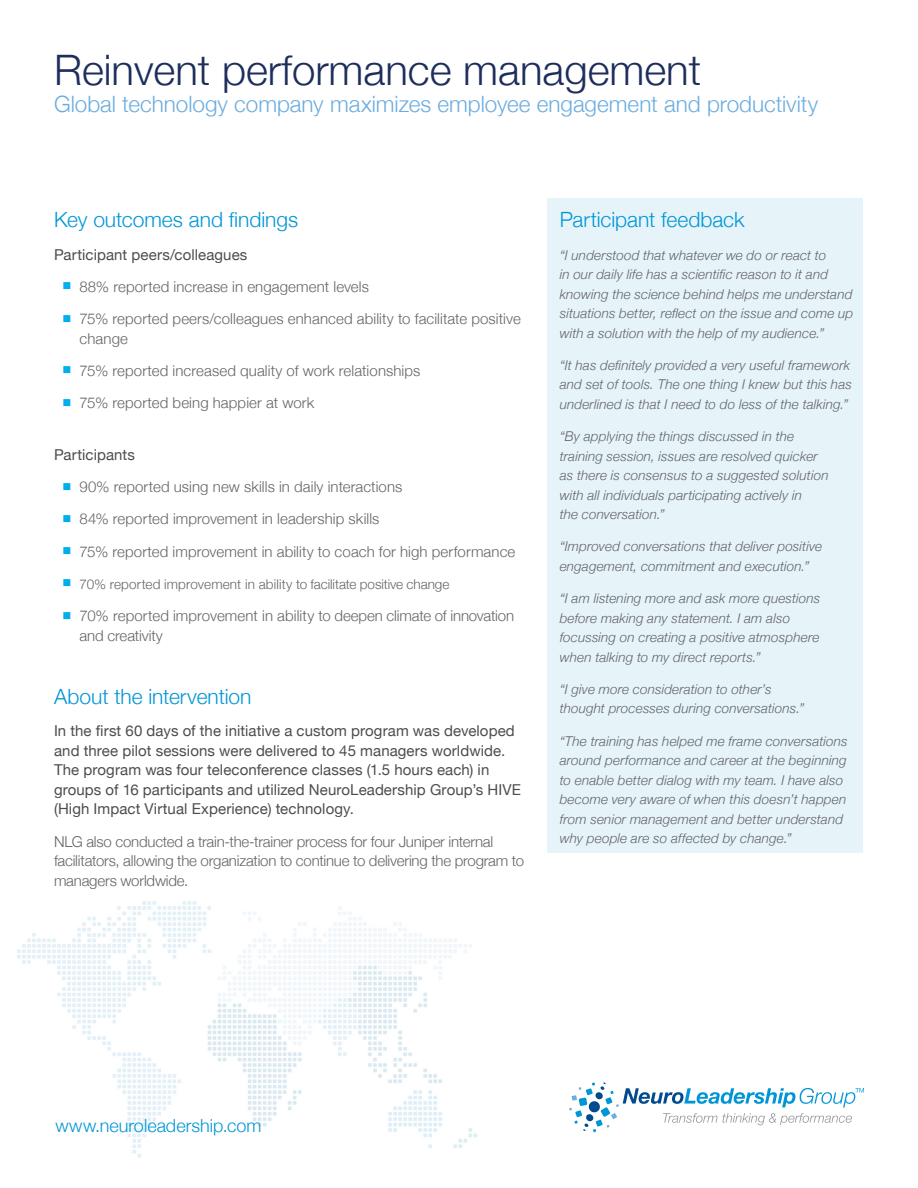
<style>
.page{position:relative;width:918px;height:1188px;background:#fff}
.page>*{position:absolute;margin:0;border:0;box-sizing:border-box;transform-origin:0 0}
.t1{font:300 42px "Helvetica Neue";color:#1d2e5c}
.t2{font:300 22.5px "Helvetica Neue";color:#6caddf}
.t3{font:300 21px "Helvetica Neue";color:#0096d6}
.t4{font:300 18px "Helvetica Neue";color:#0096d6}
.t5{font:300 15px/19.5px "Helvetica Neue";letter-spacing:.005em;color:#636466}
.t6{font:15px/19.5px "Helvetica Neue";letter-spacing:.005em;color:#4d4d4f}
.t7{font:300 15px/19.5px "Helvetica Neue";letter-spacing:-.015em;color:#636466}
.t8{font:italic 300 13.5px/19.5px "Helvetica Neue";letter-spacing:.01em;color:#636466}
.t9{font:300 13.5px "Helvetica Neue";color:#636466}
.s1{color:#00aeef}
</style>
<div class="page">
<img style="left:17px;top:901px;width:460px;height:257px">
<svg style="left:569px;top:1082px;width:295px;height:50px"></svg>
<div style="left:547px;top:199px;width:316px;height:654px;background:#e6f4fa"></div>
<h1 class="t1" style="left:54px;top:44px;width:649px">Reinvent performance management</h1>
<h2 class="t2" style="left:54px;top:90px;width:766px">Global technology company maximizes employee engagement and productivity</h2>
<h3 class="t3" style="left:54px;top:207px;width:246px">Key outcomes and findings</h3>
<p class="t6" style="left:54px;top:244px;width:195px">Participant peers/colleagues</p>
<p class="t5" style="left:63px;top:276px;width:308px"><span class="s1">■</span> 88% reported increase in engagement levels</p>
<p class="t5" style="left:80px;top:309px;width:443px;text-indent:-17px"><span class="s1">■</span> 75% reported peers/colleagues enhanced ability to facilitate positive change</p>
<p class="t5" style="left:63px;top:361px;width:359px"><span class="s1">■</span> 75% reported increased quality of work relationships</p>
<p class="t5" style="left:63px;top:393px;width:253px"><span class="s1">■</span> 75% reported being happier at work</p>
<p class="t6" style="left:54px;top:445px;width:82px">Participants</p>
<p class="t5" style="left:63px;top:477px;width:341px"><span class="s1">■</span> 90% reported using new skills in daily interactions</p>
<p class="t5" style="left:63px;top:509px;width:318px"><span class="s1">■</span> 84% reported improvement in leadership skills</p>
<p class="t5" style="left:63px;top:541px;width:454px"><span class="s1">■</span> 75% reported improvement in ability to coach for high performance</p>
<p class="t9" style="left:63px;top:576px;width:388px"><span class="s1">■</span> 70% reported improvement in ability to facilitate positive change</p>
<p class="t5" style="left:80px;top:606px;width:436px;text-indent:-17px"><span class="s1">■</span> 70% reported improvement in ability to deepen climate of innovation and creativity</p>
<h3 class="t3" style="left:54px;top:684px;width:199px">About the intervention</h3>
<p class="t6" style="left:54px;top:721px;width:468px">In the first 60 days of the initiative a custom program was developed and three pilot sessions were delivered to 45 managers worldwide.<br>The program was four teleconference classes (1.5 hours each) in groups of 16 participants and utilized NeuroLeadership Group’s HIVE (High Impact Virtual Experience) technology.</p>
<p class="t7" style="left:54px;top:831px;width:472px">NLG also conducted a train-the-trainer process for four Juniper internal facilitators, allowing the organization to continue to delivering the program to managers worldwide.</p>
<h3 class="t3" style="left:560px;top:207px;width:186px">Participant feedback</h3>
<p class="t8" style="left:560px;top:245px;width:295px">“I understood that whatever we do or react to<br>in our daily life has a scientific reason to it and knowing the science behind helps me understand situations better, reflect on the issue and come up with a solution with the help of my audience.”</p>
<p class="t8" style="left:560px;top:355px;width:294px">“It has definitely provided a very useful framework and set of tools. The one thing I knew but this has underlined is that I need to do less of the talking.”</p>
<p class="t8" style="left:560px;top:426px;width:270px">“By applying the things discussed in the training session, issues are resolved quicker as there is consensus to a suggested solution with all individuals participating actively in<br>the conversation.”</p>
<p class="t8" style="left:560px;top:537px;width:264px">“Improved conversations that deliver positive engagement, commitment and execution.”</p>
<p class="t8" style="left:560px;top:588px;width:262px">“I am listening more and ask more questions before making any statement. I am also focussing on creating a positive atmosphere when talking to my direct reports.”</p>
<p class="t8" style="left:560px;top:679px;width:246px">“I give more consideration to other’s thought processes during conversations.”</p>
<p class="t8" style="left:560px;top:731px;width:289px">“The training has helped me frame conversations around performance and career at the beginning to enable better dialog with my team. I have also become very aware of when this doesn’t happen from senior management and better understand why people are so affected by change.”</p>
<h3 class="t4" style="left:55px;top:1115px;width:208px">www.neuroleadership.com</h3>
</div>
